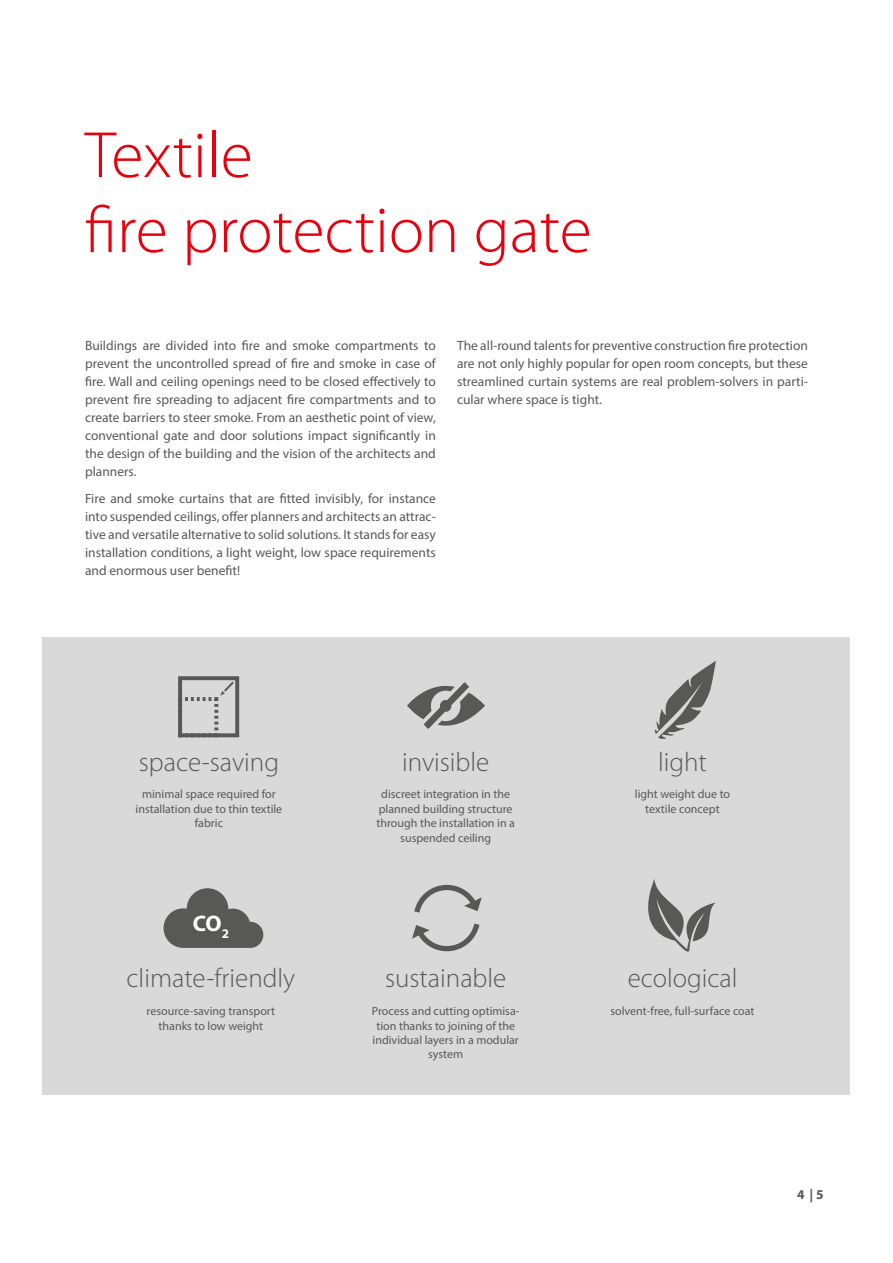
<style>
.page{position:relative;width:893px;height:1263px;background:#fff}
.page>*{position:absolute;margin:0;border:0;box-sizing:border-box;transform-origin:0 0}
.t1{font:300 66px/75px "Myriad Pro";color:#e7000d}
.t2{font:300 27px "Myriad Pro";color:#585957}
.t3{font:700 22.5px "Myriad Pro";color:#fff}
.t4{font:13.5px/18px "Myriad Pro";color:#585957;text-align:justify}
.t5{font:700 13.5px "Myriad Pro";color:#585957}
.t6{font:12px/14.4px "Myriad Pro";color:#585957;text-align:center}
</style>
<div class="page">
<div style="left:43px;top:638px;width:807px;height:457px;background:#d9d9d9"></div>
<div style="left:178px;top:676px;width:61px;height:61px;border:4px solid #585957"></div>
<svg style="left:178px;top:679px;width:58px;height:59px"></svg>
<svg style="left:407px;top:682px;width:78px;height:47px"></svg>
<svg style="left:655px;top:661px;width:61px;height:78px"></svg>
<svg style="left:648px;top:879px;width:68px;height:73px"></svg>
<svg style="left:412px;top:884px;width:70px;height:68px"></svg>
<svg style="left:164px;top:888px;width:99px;height:60px"></svg>
<h1 class="t1" style="left:85px;top:119px;width:508px">Textile<br>fire protection gate</h1>
<p class="t4" style="left:85px;top:337px;width:352px">Buildings are divided into fire and smoke compartments to prevent the uncontrolled spread of fire and smoke in case of fire. Wall and ceiling openings need to be closed effectively to prevent fire spreading to adjacent fire compartments and to create barriers to steer smoke. From an aesthetic point of view, conventional gate and door solutions impact significantly in the design of the building and the vision of the architects and planners.</p>
<p class="t4" style="left:85px;top:489px;width:352px">Fire and smoke curtains that are fitted invisibly, for instance into suspended ceilings, offer planners and architects an attrac&shy;tive and versatile alternative to solid solutions. It stands for easy installation conditions, a light weight, low space requirements and enormous user benefit!</p>
<p class="t4" style="left:457px;top:336px;width:352px">The all-round talents for preventive construction fire protection are not only highly popular for open room concepts, but these streamlined curtain systems are real problem-solvers in parti&shy;cular where space is tight.</p>
<h2 class="t2" style="left:139px;top:747px;width:142px">space-saving</h2>
<p class="t6" style="left:136px;top:787px;width:148px">minimal space required for installation due to thin textile fabric</p>
<h3 class="t3" style="left:193px;top:909px;width:38px">CO<sub>2</sub></h3>
<h2 class="t2" style="left:402px;top:747px;width:89px">invisible</h2>
<p class="t6" style="left:376px;top:787px;width:140px">discreet integration in the planned building structure through the installation in a suspended ceiling</p>
<h2 class="t2" style="left:658px;top:747px;width:50px">light</h2>
<p class="t6" style="left:635px;top:787px;width:97px">light weight due to textile concept</p>
<h2 class="t2" style="left:127px;top:963px;width:170px">climate-friendly</h2>
<h2 class="t2" style="left:385px;top:963px;width:123px">sustainable</h2>
<h2 class="t2" style="left:628px;top:963px;width:111px">ecological</h2>
<p class="t6" style="left:147px;top:1004px;width:130px">resource-saving transport thanks to low weight</p>
<p class="t6" style="left:372px;top:1004px;width:149px">Process and cutting optimisa&shy;tion thanks to joining of the individual layers in a modular system</p>
<p class="t6" style="left:610px;top:1004px;width:146px">solvent-free, full-surface coat</p>
<p class="t5" style="left:797px;top:1186px;width:28px">4 | 5</p>
</div>
